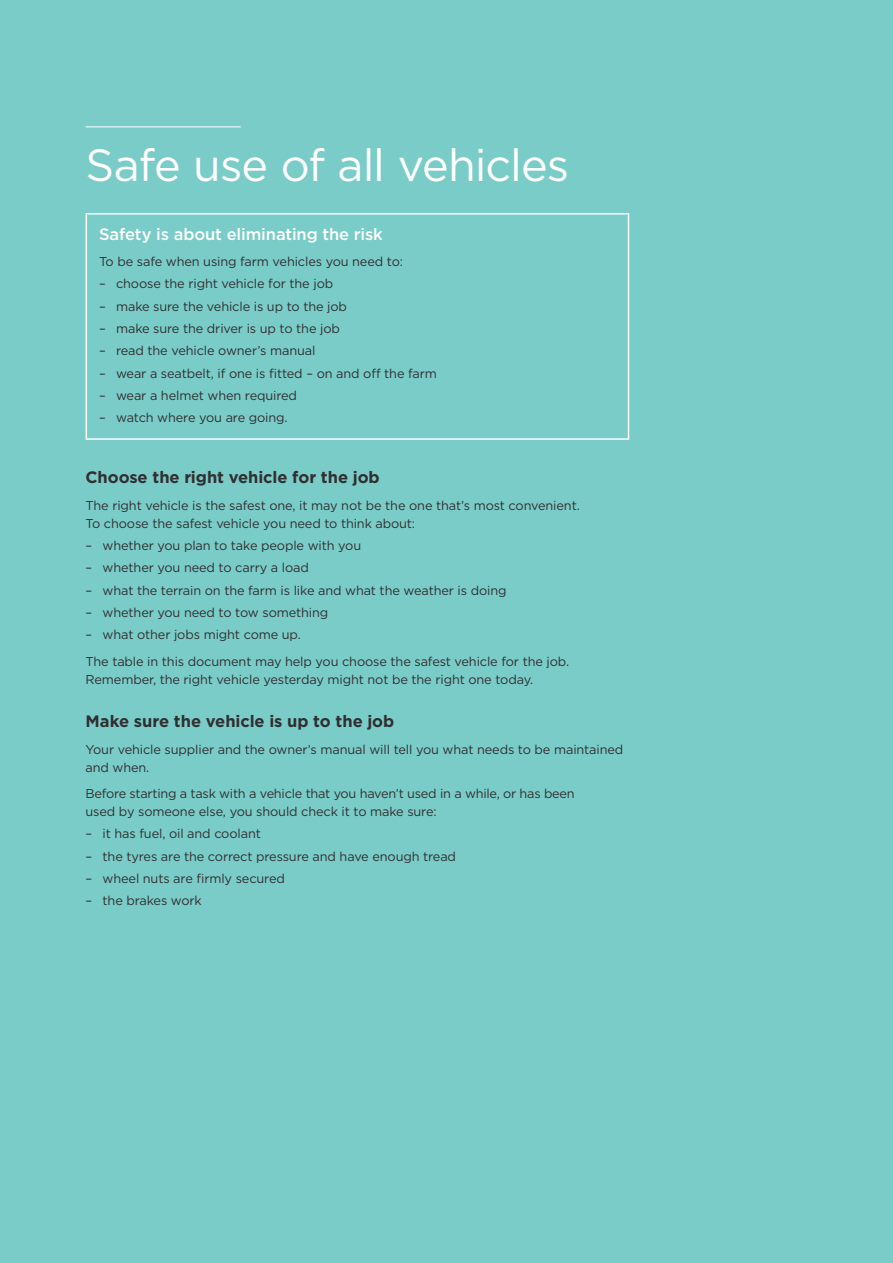
<style>
.page{position:relative;width:893px;height:1263px;background:#7accc8}
.page>*{position:absolute;margin:0;border:0;box-sizing:border-box;transform-origin:0 0}
.major_head{font:45px "Gotham";letter-spacing:-.025em;color:#fff}
.t1{font:700 16.5px "Gotham";letter-spacing:-.005em;color:#312f30}
.t2{font:500 16.5px "Gotham";letter-spacing:-.005em;color:#fff}
.body{font:12.75px/18px "Gotham";letter-spacing:-.01em;color:#312f30}
.body_before_bullet{font:12.75px/18px "Gotham";letter-spacing:-.01em;color:#312f30}
</style>
<div class="page">
<hr style="left:86px;top:126px;width:155px;height:1px;background:#fff">
<hr style="left:86px;top:213px;width:543px;height:1px;background:#fff">
<hr style="left:86px;top:214px;width:1px;height:224px;background:#fff">
<hr style="left:628px;top:214px;width:1px;height:224px;background:#fff">
<hr style="left:86px;top:438px;width:543px;height:2px;background:#fff">
<p class="major_head" style="left:86px;top:136px;width:485px">Safe use of all vehicles</p>
<h2 class="t2" style="left:99px;top:223px;width:285px">Safety is about eliminating the risk</h2>
<p class="body_before_bullet" style="left:99px;top:252px;width:305px">To be safe when using farm vehicles you need to:</p>
<p class="body" style="left:99px;top:275px;width:236px">– choose the right vehicle for the job</p>
<p class="body" style="left:99px;top:297px;width:249px">– make sure the vehicle is up to the job</p>
<p class="body" style="left:99px;top:319px;width:242px">– make sure the driver is up to the job</p>
<p class="body" style="left:99px;top:341px;width:218px">– read the vehicle owner’s manual</p>
<p class="body" style="left:99px;top:364px;width:339px">– wear a seatbelt, if one is fitted – on and off the farm</p>
<p class="body" style="left:99px;top:386px;width:199px">– wear a helmet when required</p>
<p class="body" style="left:99px;top:408px;width:190px">– watch where you are going.</p>
<h1 class="t1" style="left:86px;top:466px;width:296px">Choose the right vehicle for the job</h1>
<p class="body_before_bullet" style="left:86px;top:496px;width:496px">The right vehicle is the safest one, it may not be the one that’s most convenient.<br>To choose the safest vehicle you need to think about:</p>
<p class="body" style="left:86px;top:536px;width:277px">– whether you plan to take people with you</p>
<p class="body" style="left:86px;top:558px;width:225px">– whether you need to carry a load</p>
<p class="body" style="left:86px;top:581px;width:422px">– what the terrain on the farm is like and what the weather is doing</p>
<p class="body" style="left:86px;top:603px;width:244px">– whether you need to tow something</p>
<p class="body" style="left:86px;top:625px;width:217px">– what other jobs might come up.</p>
<p class="body" style="left:86px;top:652px;width:485px">The table in this document may help you choose the safest vehicle for the job.<br>Remember, the right vehicle yesterday might not be the right one today.</p>
<h1 class="t1" style="left:86px;top:710px;width:310px">Make sure the vehicle is up to the job</h1>
<p class="body" style="left:86px;top:740px;width:539px">Your vehicle supplier and the owner’s manual will tell you what needs to be maintained and when.</p>
<p class="body_before_bullet" style="left:86px;top:784px;width:491px">Before starting a task with a vehicle that you haven’t used in a while, or has been used by someone else, you should check it to make sure:</p>
<p class="body" style="left:86px;top:824px;width:177px">– it has fuel, oil and coolant</p>
<p class="body" style="left:86px;top:847px;width:372px">– the tyres are the correct pressure and have enough tread</p>
<p class="body" style="left:86px;top:869px;width:201px">– wheel nuts are firmly secured</p>
<p class="body" style="left:86px;top:891px;width:118px">– the brakes work</p>
</div>
